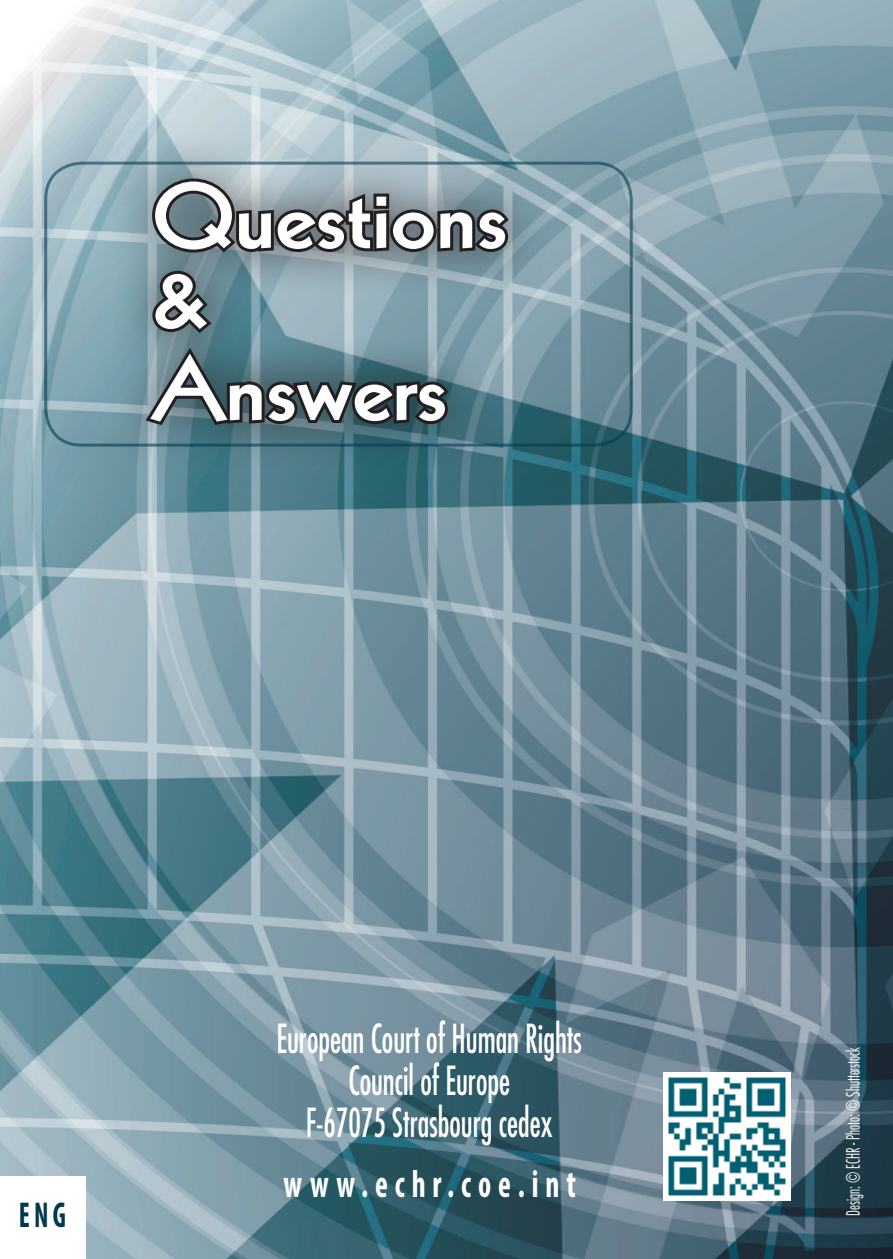
<style>
.page{position:relative;width:893px;height:1259px;background:#fff}
.page>*{position:absolute;margin:0;border:0;box-sizing:border-box;transform-origin:0 0}
.Titre_vert_petit{font:800 90px "Kabel LT Std";color:#fff;scale:1.1 1}
.t1{font:condensed 39px "Futura Std";color:#fff;scale:.78 1}
.t2{font:700 condensed 39px "Myriad Pro";letter-spacing:.23em;color:#fff;scale:.78 1}
.t3{font:700 condensed 36px "Myriad Pro";color:#01384c;scale:.78 1}
.t4{font:300 condensed 18px "Futura Std";color:#fff;scale:.78 1}
</style>
<div class="page">
<img style="left:0;top:0;width:893px;height:1259px">
<div style="left:0;top:114px;width:680px;height:380px;background:#231f20;opacity:.75"></div>
<div style="left:44px;top:162px;width:589px;height:284px;border:3px solid #01384c;border-radius:36px"></div>
<img style="left:663px;top:1072px;width:128px;height:128px">
<div style="left:0;top:1176px;width:85px;height:83px;background:#fff"></div>
<p class="Titre_vert_petit" style="left:152px;top:164px;width:325px">Questions</p>
<p class="Titre_vert_petit" style="left:152px;top:244px;width:52px">&amp;</p>
<p class="Titre_vert_petit" style="left:152px;top:336px;width:270px">Answers</p>
<p class="t3" style="left:19px;top:1193px;width:62px">ENG</p>
<p class="t1" style="left:277px;top:1015px;width:393px">European Court of Human Rights</p>
<p class="t1" style="left:348px;top:1057px;width:209px">Council of Europe</p>
<p class="t1" style="left:306px;top:1099px;width:318px">F-67075 Strasbourg cedex</p>
<p class="t2" style="left:283px;top:1160px;width:376px">www.echr.coe.int</p>
<p class="t4" style="left:842px;top:1215px;width:218px;rotate:-90deg">Design: © ECHR - Photo: © Shutterstock</p>
</div>
